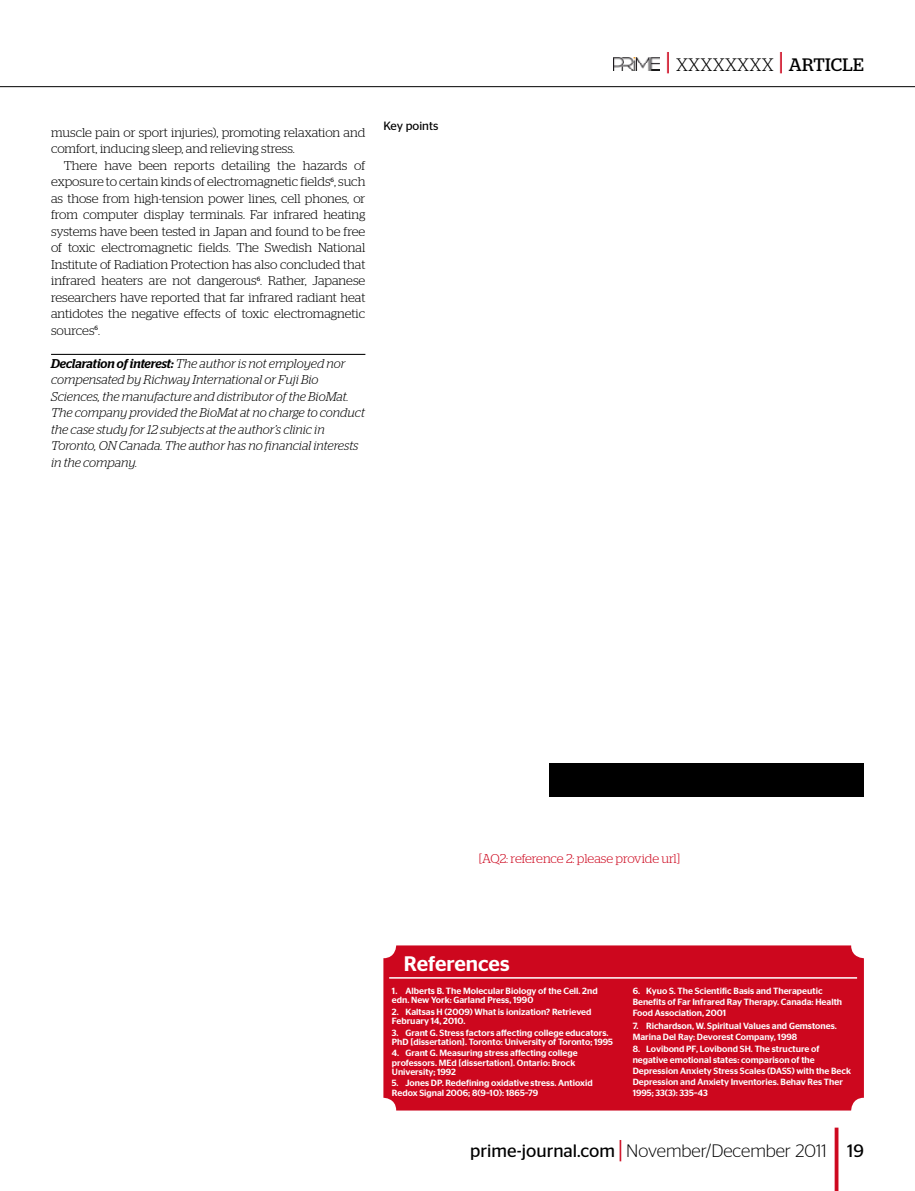
<style>
.page{position:relative;width:915px;height:1191px;background:#fff}
.page>*{position:absolute;margin:0;border:0;box-sizing:border-box;transform-origin:0 0}
.t1{font:500 21px "Stag Sans";color:#fff}
.t2{font:300 18px "Stag Sans";color:#000}
.t3{font:300 18px "Stag";letter-spacing:.02em;color:#000}
.t4{font:300 12.75px/16.5px "Stag";letter-spacing:-.005em;color:#000}
.t5{font:italic 300 12.75px/16.5px "Stag";color:#000}
.t6{font:300 12.75px "Stag";letter-spacing:-.01em;color:#cd071e}
.t7{font:12px "Stag Sans";color:#000}
.t8{font:500 9px/10.8px "Stag Sans";color:#fff}
.s1{font-weight:500}
.s2{font-weight:500;font-size:27px;color:#cd071e}
.s3{font-weight:400}
.s4{font-weight:400;font-size:27px;color:#cd071e}
</style>
<div class="page">
<hr style="left:51px;top:354px;width:314px;height:1px;background:#000">
<div style="left:383px;top:945px;width:480px;height:165px;background:#cd071e;border-radius:13px"></div>
<hr style="left:389px;top:977px;width:467px;height:1px;background:#fff">
<div style="left:549px;top:764px;width:314px;height:33px;background:#000"></div>
<hr style="left:0;top:86px;width:914px;height:1px;background:#000">
<img style="left:613px;top:58px;width:46px;height:13px">
<h3 class="t4" style="left:51px;top:124px;width:316px">muscle pain or sport injuries), promoting relaxation and comfort, inducing sleep, and relieving stress.</h3>
<p class="t4" style="left:51px;top:157px;width:316px;text-align:justify;text-indent:13px">There have been reports detailing the hazards of exposure to certain kinds of electromagnetic fields<sup>6</sup>, such as those from high-tension power lines, cell phones, or from computer display terminals. Far infrared heating systems have been tested in Japan and found to be free of toxic electromagnetic fields. The Swedish National Institute of Radiation Protection has also concluded that infrared heaters are not dangerous<sup>6</sup>. Rather, Japanese researchers have reported that far infrared radiant heat antidotes the negative effects of toxic electromagnetic sources<sup>6</sup>.</p>
<p class="t5" style="left:51px;top:355px;width:315px"><span class="s1">Declaration of interest:</span> The author is not employed nor compensated by Richway International or Fuji Bio Sciences, the manufacture and distributor of the BioMat.<br>The company provided the BioMat at no charge to conduct the case study for 12 subjects at the author’s clinic in Toronto, ON Canada. The author has no financial interests in the company.</p>
<h3 class="t7" style="left:383px;top:119px;width:57px">Key points</h3>
<h2 class="t3" style="left:666px;top:54px;width:198px"><span class="s2">|</span> XXXXXXXX <span class="s2">|</span> <span class="s3">ARTICLE</span></h2>
<h3 class="t6" style="left:479px;top:851px;width:202px">[AQ2: reference 2: please provide url]</h3>
<h1 class="t1" style="left:404px;top:951px;width:107px">References</h1>
<p class="t8" style="left:392px;top:986px;width:207px;line-height:9.3px">1. Alberts B. The Molecular Biology of the Cell. 2nd edn. New York: Garland Press, 1990</p>
<p class="t8" style="left:392px;top:1007px;width:201px;line-height:9.3px">2. Kaltsas H (2009) What is ionization? Retrieved<br>February 14, 2010.</p>
<p class="t8" style="left:392px;top:1027px;width:223px;line-height:9.3px">3. Grant G. Stress factors affecting college educators.<br>PhD [dissertation]. Toronto: University of Toronto; 1995</p>
<p class="t8" style="left:392px;top:1048px;width:187px;line-height:9.3px">4. Grant G. Measuring stress affecting college professors. MEd [dissertation]. Ontario: Brock<br>University; 1992</p>
<p class="t8" style="left:392px;top:1078px;width:202px;line-height:9.3px">5. Jones DP. Redefining oxidative stress. Antioxid<br>Redox Signal 2006; 8(9–10): 1865–79</p>
<p class="t8" style="left:632px;top:985px;width:211px">6. Kyuo S. The Scientific Basis and Therapeutic<br>Benefits of Far Infrared Ray Therapy. Canada: Health<br>Food Association, 2001</p>
<p class="t8" style="left:632px;top:1020px;width:205px">7. Richardson, W. Spiritual Values and Gemstones.<br>Marina Del Ray: Devorest Company, 1998</p>
<p class="t8" style="left:632px;top:1044px;width:220px">8. Lovibond PF, Lovibond SH. The structure of negative emotional states: comparison of the Depression Anxiety Stress Scales (DASS) with the Beck Depression and Anxiety Inventories. Behav Res Ther 1995; 33(3): 335–43</p>
<h2 class="t2" style="left:470px;top:1141px;width:395px"><span class="s3">prime-journal.com</span> <span class="s4">|</span> November/December 2011 <span class="s3">19</span></h2>
</div>
